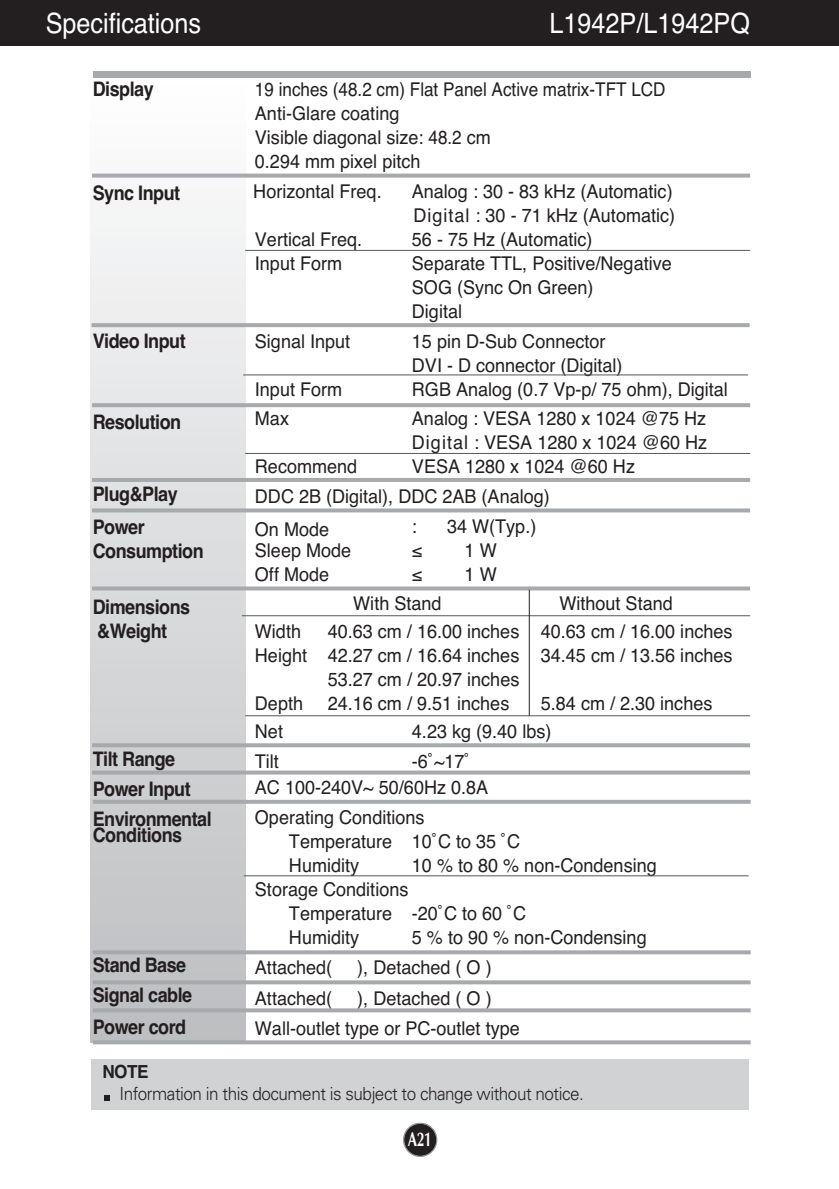
<style>
.page{position:relative;width:839px;height:1189px;background:#fff}
.page>*{position:absolute;margin:0;border:0;box-sizing:border-box;transform-origin:0 0}
.t1{font:28px "Helvetica";color:#fff;scale:.9 1}
.t2{font:700 20px/30.2px "Helvetica";letter-spacing:-.03em;color:#231f20;scale:.9 1}
.t3{font:700 20px "Optima";color:#fff;scale:.7 1}
.t4{font:19px/24px "Helvetica";color:#231f20;scale:.95 1}
.t5{font:19px/24px "Helvetica";color:#231f20;scale:.9 1}
.t6{font:300 18px "Univers";letter-spacing:-.03em;color:#231f20;scale:.95 1}
.t7{font:700 18px "Helvetica";color:#231f20;scale:.95 1}
</style>
<div class="page">
<div style="left:404px;top:1123px;width:32px;height:32px;background:#231f20;border-radius:50%"></div>
<div style="left:403px;top:1122px;width:34px;height:34px;border:1px solid #939598;border-radius:50%"></div>
<div style="left:0;top:0;width:839px;height:45px;background:#231f20"></div>
<div style="left:91px;top:1059px;width:657px;height:51px;background:#d1d2d4"></div>
<svg style="left:104px;top:1095px;width:6px;height:5px"></svg>
<div style="left:91px;top:79px;width:155px;height:964px;background:linear-gradient(to bottom,#fdfdfe,#bcbdc0)"></div>
<div style="left:93px;top:71px;width:657px;height:6px;background:#a8a9ad"></div>
<hr style="left:245px;top:250px;width:505px;height:1px;background:#57585a">
<svg style="left:92px;top:174px;width:658px;height:4px;background:#b0b1b4"></svg>
<hr style="left:92px;top:323px;width:657px;height:4px;background:#a8a9ad">
<hr style="left:92px;top:478px;width:658px;height:4px;background:#a8a9ad">
<svg style="left:92px;top:508px;width:658px;height:4px;background:#b1b2b5"></svg>
<svg style="left:92px;top:586px;width:658px;height:4px;background:#b1b2b5"></svg>
<svg style="left:92px;top:743px;width:658px;height:4px;background:#adaeb1"></svg>
<hr style="left:243px;top:374px;width:505px;height:1px;background:#57585a">
<hr style="left:245px;top:453px;width:505px;height:1px;background:#57585a">
<svg style="left:92px;top:770px;width:658px;height:4px;background:#b2b3b6"></svg>
<hr style="left:245px;top:715px;width:505px;height:1px;background:#57585a">
<hr style="left:242px;top:615px;width:508px;height:1px;background:#57585a">
<svg style="left:92px;top:403px;width:658px;height:4px;background:#abacb0"></svg>
<svg style="left:93px;top:800px;width:657px;height:4px;background:#abacb0"></svg>
<svg style="left:93px;top:950px;width:657px;height:4px;background:#aeafb2"></svg>
<svg style="left:93px;top:980px;width:657px;height:4px;background:#aeafb3"></svg>
<svg style="left:93px;top:1008px;width:657px;height:4px;background:#aeafb3"></svg>
<svg style="left:93px;top:1040px;width:657px;height:4px;background:#aeafb3"></svg>
<hr style="left:244px;top:875px;width:504px;height:1px;background:#57585a">
<hr style="left:529px;top:590px;width:1px;height:126px;background:#231f20">
<h1 class="t1" style="left:46px;top:13px;width:174px">Specifications</h1>
<h1 class="t1" style="left:549px;top:13px;width:224px">L1942P/L1942PQ</h1>
<p class="t2" style="left:93px;top:76px;width:69px">Display</p>
<p class="t2" style="left:93px;top:180px;width:99px">Sync Input</p>
<p class="t2" style="left:93px;top:328px;width:105px">Video Input</p>
<p class="t2" style="left:93px;top:409px;width:100px">Resolution</p>
<p class="t2" style="left:93px;top:480px;width:96px;line-height:32.4px">Plug&amp;Play<br>Power</p>
<p class="t2" style="left:93px;top:537px;width:125px">Consumption</p>
<p class="t2" style="left:93px;top:597px;width:110px;line-height:24px">Dimensions &amp;Weight</p>
<p class="t2" style="left:93px;top:746px;width:134px">Tilt Range<br>Power Input<br>Environmental</p>
<p class="t2" style="left:93px;top:822px;width:101px">Conditions</p>
<p class="t2" style="left:93px;top:952px;width:112px;line-height:29.6px">Stand Base<br>Signal cable</p>
<p class="t2" style="left:93px;top:1013px;width:105px">Power cord</p>
<p class="t5" style="left:255px;top:79px;width:458px">19 inches (48.2 cm) Flat Panel Active matrix-TFT LCD<br>Anti-Glare coating<br>Visible diagonal size: 48.2 cm<br>0.294 mm pixel pitch</p>
<p class="t4" style="left:253px;top:181px;width:137px">Horizontal Freq.</p>
<p class="t4" style="left:412px;top:181px;width:279px">Analog : 30 - 83 kHz (Automatic)<br>Digital : 30 - 71 kHz (Automatic)</p>
<p class="t4" style="left:255px;top:229px;width:114px">Vertical Freq.</p>
<p class="t4" style="left:412px;top:229px;width:191px">56 - 75 Hz (Automatic)</p>
<p class="t4" style="left:255px;top:253px;width:93px">Input Form</p>
<p class="t4" style="left:412px;top:253px;width:275px">Separate TTL, Positive/Negative<br>SOG (Sync On Green)<br>Digital</p>
<p class="t4" style="left:255px;top:331px;width:102px">Signal Input</p>
<p class="t4" style="left:412px;top:331px;width:223px">15 pin D-Sub Connector<br>DVI - D connector (Digital)</p>
<p class="t4" style="left:255px;top:379px;width:93px">Input Form</p>
<p class="t4" style="left:412px;top:379px;width:334px">RGB Analog (0.7 Vp-p/ 75 ohm), Digital</p>
<p class="t4" style="left:255px;top:408px;width:37px">Max</p>
<p class="t4" style="left:412px;top:408px;width:312px">Analog : VESA 1280 x 1024 @75 Hz<br>Digital : VESA 1280 x 1024 @60 Hz</p>
<p class="t4" style="left:255px;top:456px;width:109px">Recommend</p>
<p class="t4" style="left:255px;top:454px;width:401px;line-height:29.6px;text-indent:157px">VESA 1280 x 1024 @60 Hz<br>DDC 2B (Digital), DDC 2AB (Analog)</p>
<p class="t4" style="left:255px;top:519px;width:80px">On Mode</p>
<p class="t4" style="left:412px;top:516px;width:7px">:</p>
<p class="t4" style="left:447px;top:516px;width:95px">34 W(Typ.)</p>
<p class="t4" style="left:255px;top:540px;width:103px">Sleep Mode</p>
<p class="t4" style="left:412px;top:540px;width:12px">≤</p>
<p class="t4" style="left:464px;top:540px;width:35px">1 W</p>
<p class="t4" style="left:255px;top:564px;width:80px">Off Mode</p>
<p class="t4" style="left:412px;top:564px;width:12px">≤</p>
<p class="t4" style="left:464px;top:564px;width:35px">1 W</p>
<p class="t4" style="left:353px;top:593px;width:94px">With Stand</p>
<p class="t4" style="left:559px;top:593px;width:121px">Without Stand</p>
<p class="t4" style="left:255px;top:621px;width:50px">Width</p>
<p class="t4" style="left:328px;top:621px;width:427px">40.63 cm / 16.00 inches 40.63 cm / 16.00 inches</p>
<p class="t4" style="left:255px;top:645px;width:504px">Height 42.27 cm / 16.64 inches 34.45 cm / 13.56 inches</p>
<p class="t4" style="left:328px;top:669px;width:203px">53.27 cm / 20.97 inches</p>
<p class="t4" style="left:255px;top:693px;width:52px">Depth</p>
<p class="t4" style="left:328px;top:693px;width:193px">24.16 cm / 9.51 inches</p>
<p class="t4" style="left:541px;top:693px;width:182px">5.84 cm / 2.30 inches</p>
<p class="t4" style="left:255px;top:721px;width:31px">Net</p>
<p class="t4" style="left:412px;top:721px;width:148px">4.23 kg (9.40 lbs)</p>
<p class="t4" style="left:255px;top:751px;width:27px">Tilt</p>
<p class="t4" style="left:255px;top:750px;width:247px;line-height:26px;text-indent:157px">-6˚~17˚<br>AC 100-240V~ 50/60Hz 0.8A</p>
<p class="t4" style="left:289px;top:807px;width:245px;text-indent:-34px">Operating Conditions<br>Temperature 10˚C to 35 ˚C<br>Humidity</p>
<p class="t4" style="left:412px;top:855px;width:259px">10 % to 80 % non-Condensing</p>
<p class="t4" style="left:289px;top:879px;width:251px;text-indent:-34px">Storage Conditions<br>Temperature -20˚C to 60 ˚C<br>Humidity</p>
<p class="t4" style="left:412px;top:927px;width:249px">5 % to 90 % non-Condensing</p>
<p class="t4" style="left:255px;top:956px;width:83px">Attached(</p>
<p class="t4" style="left:357px;top:956px;width:143px">), Detached ( O )</p>
<p class="t4" style="left:255px;top:988px;width:83px">Attached(</p>
<p class="t4" style="left:255px;top:985px;width:280px;line-height:29.6px;text-indent:102px">), Detached ( O )<br>Wall-outlet type or PC-outlet type</p>
<p class="t7" style="left:102px;top:1065px;width:50px">NOTE</p>
<p class="t6" style="left:119px;top:1087px;width:490px">Information in this document is subject to change without notice.</p>
<p class="t3" style="left:408px;top:1131px;width:36px">A21</p>
</div>
